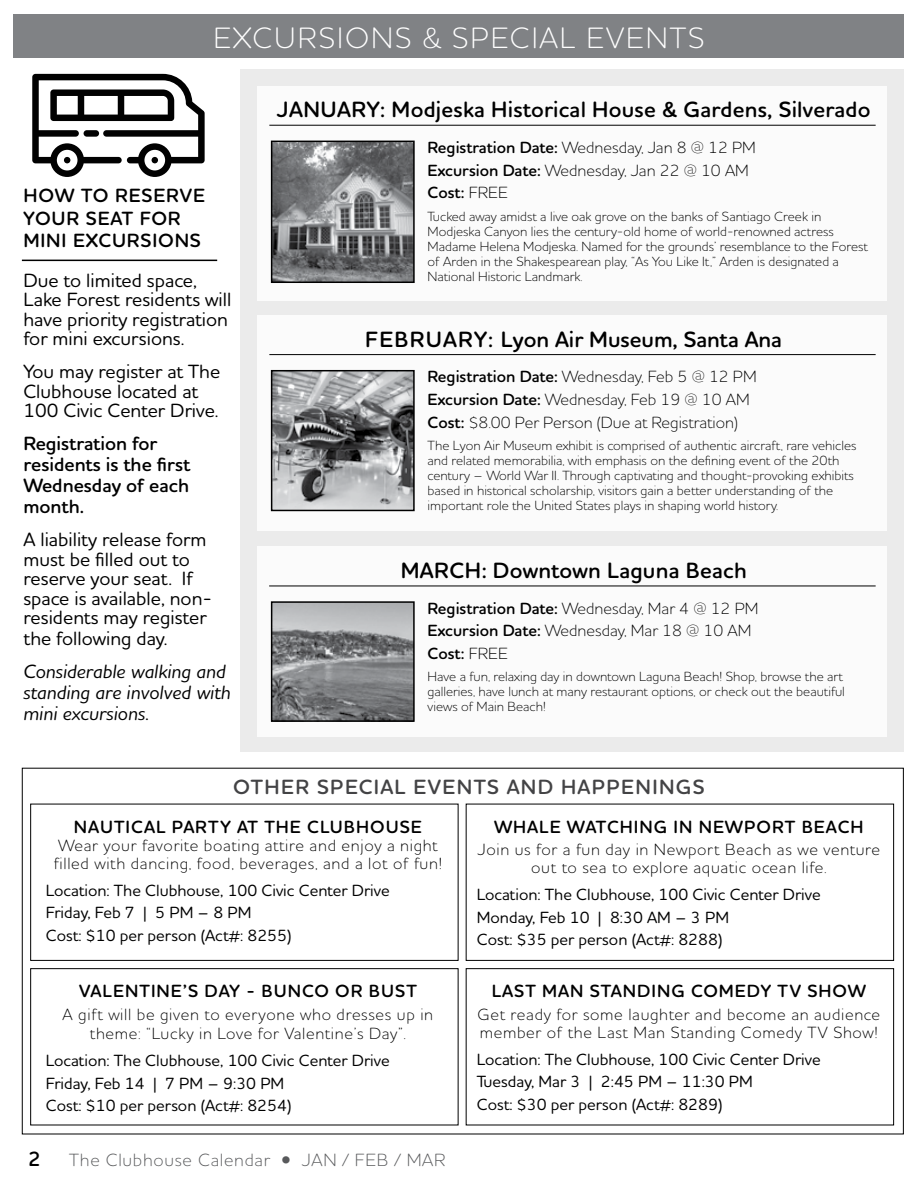
<style>
.page{position:relative;width:918px;height:1188px;background:#fff}
.page>*{position:absolute;margin:0;border:0;box-sizing:border-box;transform-origin:0 0}
.t1{font:300 30px "Houschka Rounded";letter-spacing:.065em;color:#fff}
.t2{font:600 22.5px "Houschka Rounded";letter-spacing:.01em;color:#000}
.t3{font:600 21px "Houschka Rounded";letter-spacing:.065em;color:#434345}
.t4{font:600 21px "Houschka Rounded";color:#000}
.t5{font:500 19.5px/19.5px "Houschka Rounded";color:#000}
.t6{font:italic 500 19.5px/21px "Houschka Rounded";color:#000}
.t7{font:600 19.5px/21px "Houschka Rounded";color:#000}
.t8{font:600 19.5px/22.5px "Houschka Rounded";letter-spacing:.04em;color:#000}
.t9{font:600 18px "Houschka Rounded";letter-spacing:.055em;color:#000}
.t10{font:300 18px "Houschka Rounded";letter-spacing:.04em;color:#58595b}
.t11{font:500 16.5px/22.5px "Houschka Rounded";color:#000}
.t12{font:300 16.5px/18px "Houschka Rounded";letter-spacing:.04em;color:#000}
.t13{font:300 16.5px/22.5px "Houschka Rounded";color:#000}
.t14{font:300 13.5px/15px "Houschka Rounded";color:#000}
.s1{font-weight:600}
</style>
<div class="page">
<div style="left:14px;top:15px;width:890px;height:43px;background:#808285"></div>
<hr style="left:22px;top:260px;width:195px;height:1px;background:#000">
<div style="left:240px;top:70px;width:664px;height:682px;background:#ebebeb"></div>
<div style="left:257px;top:86px;width:630px;height:214px;background:#fff"></div>
<hr style="left:269px;top:125px;width:607px;height:1px;background:#000">
<img style="left:274px;top:144px;width:138px;height:136px">
<div style="left:271px;top:141px;width:144px;height:142px;border:2px solid #000"></div>
<div style="left:257px;top:315px;width:630px;height:216px;background:#fff"></div>
<hr style="left:269px;top:354px;width:607px;height:1px;background:#000">
<img style="left:274px;top:373px;width:138px;height:135px">
<div style="left:271px;top:370px;width:144px;height:141px;border:2px solid #000"></div>
<div style="left:257px;top:547px;width:630px;height:190px;background:#fff"></div>
<hr style="left:269px;top:586px;width:607px;height:1px;background:#000">
<img style="left:274px;top:604px;width:138px;height:115px">
<div style="left:271px;top:601px;width:144px;height:121px;border:2px solid #000"></div>
<svg style="left:32px;top:74px;width:173px;height:103px"></svg>
<div style="left:30px;top:804px;width:429px;height:157px;border:1px solid #000"></div>
<div style="left:30px;top:968px;width:429px;height:157px;border:1px solid #000"></div>
<div style="left:466px;top:804px;width:428px;height:157px;border:1px solid #000"></div>
<div style="left:466px;top:968px;width:428px;height:157px;border:1px solid #000"></div>
<h1 class="t1" style="left:213px;top:18px;width:493px">EXCURSIONS &amp; SPECIAL EVENTS</h1>
<h3 class="t8" style="left:23px;top:184px;width:183px">HOW TO RESERVE<br>YOUR SEAT FOR<br>MINI EXCURSIONS</h3>
<h3 class="t5" style="left:23px;top:270px;width:209px">Due to limited space,<br>Lake Forest residents will have priority registration for mini excursions.</h3>
<h3 class="t5" style="left:23px;top:361px;width:198px">You may register at The<br>Clubhouse located at<br>100 Civic Center Drive.</h3>
<h3 class="t7" style="left:23px;top:433px;width:169px">Registration for residents is the first<br>Wednesday of each month.</h3>
<h3 class="t5" style="left:23px;top:529px;width:190px">A liability release form must be filled out to reserve your seat. If space is available, non&shy;residents may register the following day.</h3>
<h3 class="t6" style="left:23px;top:661px;width:209px">Considerable walking and standing are involved with mini excursions.</h3>
<h2 class="t2" style="left:277px;top:95px;width:595px">JANUARY: Modjeska Historical House &amp; Gardens, Silverado</h2>
<p class="t13" style="left:428px;top:136px;width:330px"><span class="s1">Registration Date:</span> Wednesday, Jan 8 @ 12 PM<br><span class="s1">Excursion Date:</span> Wednesday, Jan 22 @ 10 AM<br><span class="s1">Cost:</span> FREE</p>
<p class="t14" style="left:428px;top:208px;width:442px">Tucked away amidst a live oak grove on the banks of Santiago Creek in Modjeska Canyon lies the century-old home of world-renowned actress Madame Helena Modjeska. Named for the grounds’ resemblance to the Forest of Arden in the Shakespearean play, “As You Like It,” Arden is designated a National Historic Landmark.</p>
<h2 class="t2" style="left:365px;top:325px;width:418px">FEBRUARY: Lyon Air Museum, Santa Ana</h2>
<p class="t13" style="left:428px;top:365px;width:331px"><span class="s1">Registration Date:</span> Wednesday, Feb 5 @ 12 PM<br><span class="s1">Excursion Date:</span> Wednesday, Feb 19 @ 10 AM<br><span class="s1">Cost:</span> $8.00 Per Person (Due at Registration)</p>
<p class="t14" style="left:428px;top:437px;width:430px">The Lyon Air Museum exhibit is comprised of authentic aircraft, rare vehicles and related memorabilia, with emphasis on the defining event of the 20th century – World War II. Through captivating and thought-provoking exhibits based in historical scholarship, visitors gain a better understanding of the important role the United States plays in shaping world history.</p>
<h2 class="t2" style="left:401px;top:556px;width:348px">MARCH: Downtown Laguna Beach</h2>
<p class="t13" style="left:428px;top:596px;width:332px"><span class="s1">Registration Date:</span> Wednesday, Mar 4 @ 12 PM<br><span class="s1">Excursion Date:</span> Wednesday, Mar 18 @ 10 AM<br><span class="s1">Cost:</span> FREE</p>
<p class="t14" style="left:428px;top:669px;width:419px">Have a fun, relaxing day in downtown Laguna Beach! Shop, browse the art galleries, have lunch at many restaurant options, or check out the beautiful views of Main Beach!</p>
<h3 class="t3" style="left:233px;top:773px;width:473px">OTHER SPECIAL EVENTS AND HAPPENINGS</h3>
<h3 class="t9" style="left:74px;top:815px;width:350px">NAUTICAL PARTY AT THE CLUBHOUSE</h3>
<p class="t12" style="left:54px;top:835px;width:390px">Wear your favorite boating attire and enjoy a night filled with dancing, food, beverages, and a lot of fun!</p>
<p class="t11" style="left:46px;top:878px;width:345px">Location: The Clubhouse, 100 Civic Center Drive<br>Friday, Feb 7 | 5 PM – 8 PM<br>Cost: $10 per person (Act#: 8255)</p>
<h3 class="t9" style="left:79px;top:979px;width:339px">VALENTINE’S DAY - BUNCO OR BUST</h3>
<p class="t12" style="left:63px;top:1004px;width:372px;line-height:19.8px;text-align:center">A gift will be given to everyone who dresses up in theme: “Lucky in Love for Valentine’s Day”.</p>
<p class="t11" style="left:46px;top:1049px;width:345px">Location: The Clubhouse, 100 Civic Center Drive<br>Friday, Feb 14 | 7 PM – 9:30 PM<br>Cost: $10 per person (Act#: 8254)</p>
<h3 class="t4" style="left:28px;top:1146px;width:14px">2</h3>
<h3 class="t10" style="left:69px;top:1148px;width:378px">The Clubhouse Calendar • JAN / FEB / MAR</h3>
<h3 class="t9" style="left:494px;top:815px;width:371px">WHALE WATCHING IN NEWPORT BEACH</h3>
<p class="t12" style="left:478px;top:840px;width:404px;text-align:center">Join us for a fun day in Newport Beach as we venture out to sea to explore aquatic ocean life.</p>
<p class="t11" style="left:477px;top:883px;width:345px">Location: The Clubhouse, 100 Civic Center Drive<br>Monday, Feb 10 | 8:30 AM – 3 PM<br>Cost: $35 per person (Act#: 8288)</p>
<h3 class="t9" style="left:492px;top:979px;width:376px">LAST MAN STANDING COMEDY TV SHOW</h3>
<p class="t12" style="left:478px;top:1004px;width:404px">Get ready for some laughter and become an audience member of the Last Man Standing Comedy TV Show!</p>
<p class="t11" style="left:477px;top:1047px;width:345px">Location: The Clubhouse, 100 Civic Center Drive<br>Tuesday, Mar 3 | 2:45 PM – 11:30 PM<br>Cost: $30 per person (Act#: 8289)</p>
</div>
